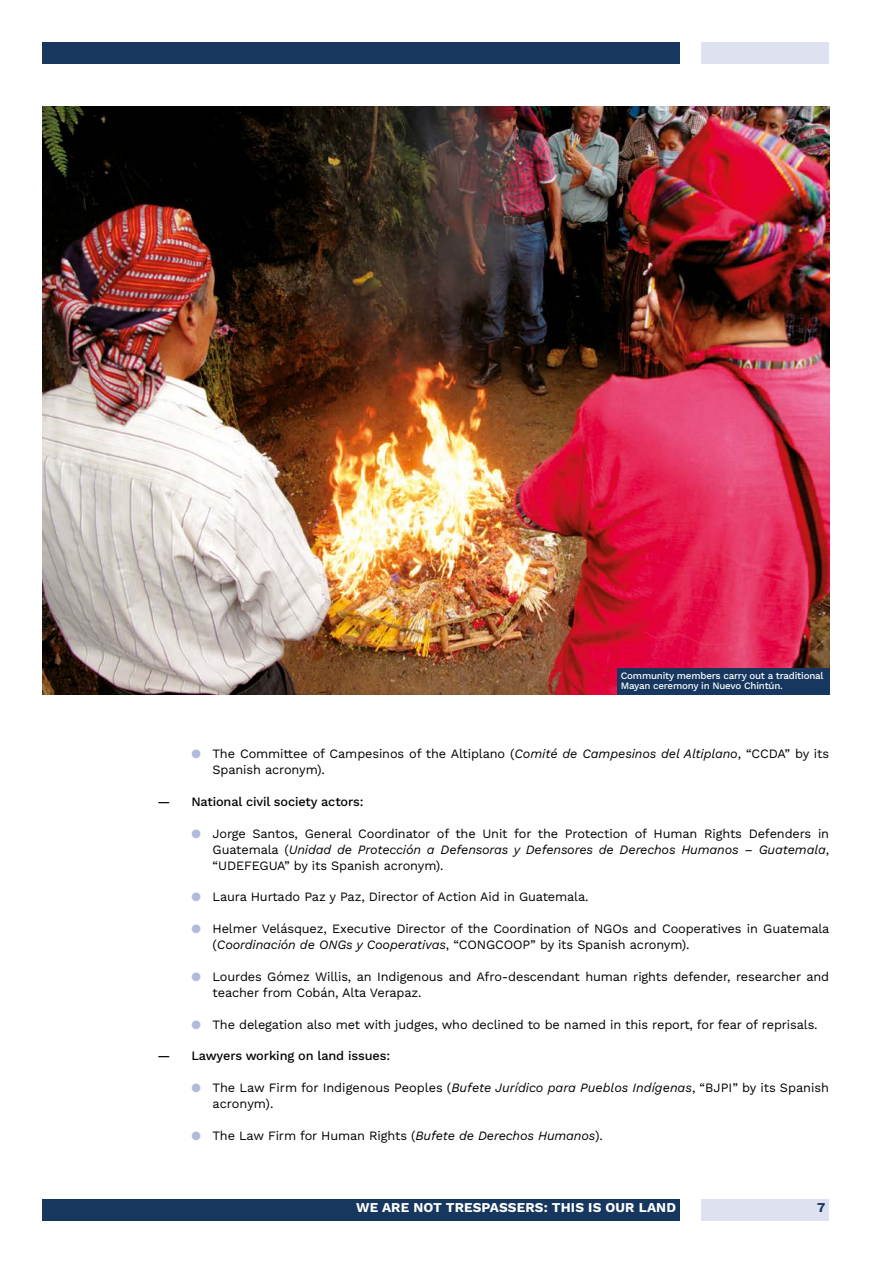
<style>
.page{position:relative;width:893px;height:1263px;background:#fff}
.page>*{position:absolute;margin:0;border:0;box-sizing:border-box;transform-origin:0 0}
.t1{font:700 13.5px "Work Sans";letter-spacing:.01em;color:#fff}
.t2{font:700 13.5px "Work Sans";color:#17375f}
.t3{font:12.75px/15.9px "Work Sans";letter-spacing:-.01em;color:#000}
.t4{font:500 12.75px "Work Sans";letter-spacing:-.01em;color:#000}
.t5{font:500 9.75px/10.5px "Work Sans";letter-spacing:-.02em;color:#fff}
.s1{color:#b1bada}
.s2{font-style:italic}
</style>
<div class="page">
<div style="left:43px;top:43px;width:637px;height:21px;background:#17375f"></div>
<div style="left:43px;top:1199px;width:637px;height:21px;background:#17375f"></div>
<div style="left:702px;top:1199px;width:127px;height:21px;background:#dee1f0"></div>
<div style="left:702px;top:43px;width:127px;height:21px;background:#dee1f0"></div>
<img style="left:43px;top:106px;width:786px;height:589px">
<div style="left:617px;top:668px;width:212px;height:27px;background:#17375f"></div>
<p class="t5" style="left:621px;top:670px;width:204px">Community members carry out a traditional<br>Mayan ceremony in Nuevo Chintún.</p>
<p class="t3" style="left:213px;top:745px;width:618px;text-indent:-21px"><span class="s1">●</span> The Committee of Campesinos of the Altiplano (<span class="s2">Comité de Campesinos del Altiplano</span>, “CCDA” by its<br>Spanish acronym).</p>
<p class="t4" style="left:157px;top:792px;width:208px">— National civil society actors:</p>
<p class="t3" style="left:213px;top:825px;width:618px;text-align:justify;text-indent:-21px"><span class="s1">●</span> Jorge Santos, General Coordinator of the Unit for the Protection of Human Rights Defenders in Guatemala (<span class="s2">Unidad de Protección a Defensoras y Defensores de Derechos Humanos – Guatemala</span>, “UDEFEGUA” by its Spanish acronym).</p>
<p class="t3" style="left:191px;top:888px;width:399px"><span class="s1">●</span> Laura Hurtado Paz y Paz, Director of Action Aid in Guatemala.</p>
<p class="t3" style="left:213px;top:920px;width:618px;text-indent:-21px"><span class="s1">●</span> Helmer Velásquez, Executive Director of the Coordination of NGOs and Cooperatives in Guatemala (<span class="s2">Coordinación de ONGs y Cooperativas</span>, “CONGCOOP” by its Spanish acronym).</p>
<p class="t3" style="left:213px;top:968px;width:618px;text-indent:-21px"><span class="s1">●</span> Lourdes Gómez Willis, an Indigenous and Afro-descendant human rights defender, researcher and teacher from Cobán, Alta Verapaz.</p>
<p class="t3" style="left:191px;top:1016px;width:628px"><span class="s1">●</span> The delegation also met with judges, who declined to be named in this report, for fear of reprisals.</p>
<p class="t4" style="left:157px;top:1046px;width:234px">— Lawyers working on land issues:</p>
<p class="t3" style="left:213px;top:1079px;width:618px;text-indent:-21px"><span class="s1">●</span> The Law Firm for Indigenous Peoples (<span class="s2">Bufete Jurídico para Pueblos Indígenas</span>, “BJPI” by its Spanish acronym).</p>
<p class="t3" style="left:191px;top:1127px;width:413px"><span class="s1">●</span> The Law Firm for Human Rights (<span class="s2">Bufete de Derechos Humanos</span>).</p>
<p class="t1" style="left:356px;top:1197px;width:322px">WE ARE NOT TRESPASSERS: THIS IS OUR LAND</p>
<p class="t2" style="left:817px;top:1197px;width:10px">7</p>
</div>
